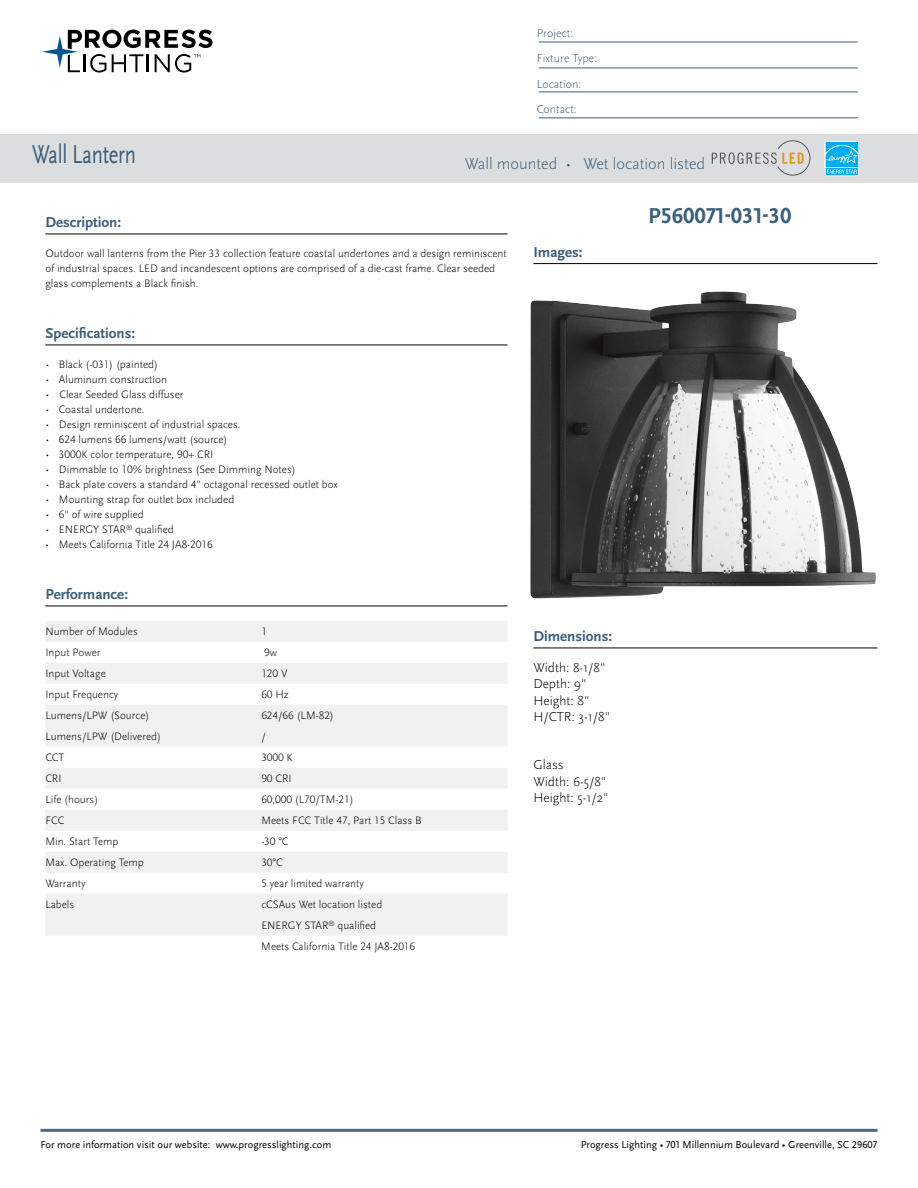
<style>
.page{position:relative;width:918px;height:1188px;background:#fff}
.page>*{position:absolute;margin:0;border:0;box-sizing:border-box;transform-origin:0 0}
.t1{font:27px "Scala Sans Pro";letter-spacing:-.01em;color:#3b5e7b;scale:.76 1}
.t2{font:700 22.5px "Scala Sans Pro";color:#3b5e7b}
.t3{font:300 16.5px "Scala Sans Pro";color:#3b5e7b}
.t4{font:700 15px "Scala Sans Pro";color:#3b5e7b}
.t5{font:300 13.5px/16.2px "Scala Sans Pro";color:#000}
.t6{font:300 12px/25.5px "Scala Sans Pro";color:#3b5e7b}
.t7{font:300 11.25px/15px "Scala Sans Pro";color:#000}
.t8{font:10.5px "Scala Sans Pro";color:#000}
</style>
<div class="page">
<svg style="left:42px;top:30px;width:170px;height:43px"></svg>
<hr style="left:40px;top:1129px;width:838px;height:3px;background:#4c6884">
<hr style="left:539px;top:42px;width:319px;height:1px;background:#3b5e7b">
<hr style="left:539px;top:68px;width:319px;height:1px;background:#3b5e7b">
<hr style="left:539px;top:92px;width:319px;height:1px;background:#3b5e7b">
<hr style="left:539px;top:118px;width:319px;height:1px;background:#3b5e7b">
<hr style="left:533px;top:263px;width:344px;height:1px;background:#000">
<hr style="left:45px;top:234px;width:463px;height:1px;background:#000">
<hr style="left:45px;top:345px;width:463px;height:1px;background:#000">
<hr style="left:45px;top:606px;width:463px;height:1px;background:#000">
<div style="left:45px;top:621px;width:463px;height:21px;background:#f1f1f2"></div>
<div style="left:45px;top:663px;width:463px;height:21px;background:#f1f1f2"></div>
<div style="left:45px;top:705px;width:463px;height:21px;background:#f1f1f2"></div>
<div style="left:45px;top:726px;width:463px;height:21px;background:#f1f1f2"></div>
<div style="left:45px;top:768px;width:463px;height:21px;background:#f1f1f2"></div>
<div style="left:45px;top:810px;width:463px;height:21px;background:#f1f1f2"></div>
<div style="left:45px;top:852px;width:463px;height:21px;background:#f1f1f2"></div>
<div style="left:45px;top:894px;width:463px;height:21px;background:#f1f1f2"></div>
<div style="left:45px;top:915px;width:463px;height:21px;background:#f1f1f2"></div>
<div style="left:0;top:134px;width:918px;height:49px;background:#dcddde"></div>
<img style="left:530px;top:291px;width:346px;height:308px">
<svg style="left:712px;top:141px;width:98px;height:34px"></svg>
<hr style="left:533px;top:648px;width:344px;height:1px;background:#000">
<div style="left:825px;top:141px;width:34px;height:27px;background:#f2fafe"></div>
<svg style="left:825px;top:142px;width:34px;height:34px"></svg>
<p class="t6" style="left:537px;top:20px;width:62px">Project:<br>Fixture Type:<br>Location:<br>Contact:</p>
<h1 class="t1" style="left:32px;top:139px;width:138px">Wall Lantern</h1>
<h3 class="t3" style="left:465px;top:154px;width:242px">Wall mounted • Wet location listed</h3>
<h2 class="t2" style="left:648px;top:202px;width:145px">P560071-031-30</h2>
<h3 class="t4" style="left:45px;top:213px;width:77px">Description:</h3>
<p class="t7" style="left:45px;top:246px;width:463px">Outdoor wall lanterns from the Pier 33 collection feature coastal undertones and a design reminiscent of industrial spaces. LED and incandescent options are comprised of a die-cast frame. Clear seeded glass complements a Black finish.</p>
<h3 class="t4" style="left:45px;top:324px;width:91px">Specifications:</h3>
<p class="t7" style="left:45px;top:357px;width:114px">• Black (-031) (painted)</p>
<p class="t7" style="left:45px;top:372px;width:123px">• Aluminum construction</p>
<p class="t7" style="left:45px;top:387px;width:140px">• Clear Seeded Glass diffuser</p>
<p class="t7" style="left:45px;top:402px;width:101px">• Coastal undertone.</p>
<p class="t7" style="left:45px;top:417px;width:197px">• Design reminiscent of industrial spaces.</p>
<p class="t7" style="left:45px;top:432px;width:184px">• 624 lumens 66 lumens/watt (source)</p>
<p class="t7" style="left:45px;top:447px;width:170px">• 3000K color temperature, 90+ CRI</p>
<p class="t7" style="left:45px;top:462px;width:252px">• Dimmable to 10% brightness (See Dimming Notes)</p>
<p class="t7" style="left:45px;top:477px;width:294px">• Back plate covers a standard 4" octagonal recessed outlet box</p>
<p class="t7" style="left:45px;top:492px;width:190px">• Mounting strap for outlet box included</p>
<p class="t7" style="left:45px;top:507px;width:100px">• 6" of wire supplied</p>
<p class="t7" style="left:45px;top:522px;width:130px">• ENERGY STAR<sup>®</sup> qualified</p>
<p class="t7" style="left:45px;top:537px;width:169px">• Meets California Title 24 JA8-2016</p>
<h3 class="t4" style="left:45px;top:585px;width:84px">Performance:</h3>
<p class="t7" style="left:45px;top:624px;width:94px">Number of Modules</p>
<p class="t7" style="left:261px;top:624px;width:7px">1</p>
<p class="t7" style="left:45px;top:645px;width:57px">Input Power</p>
<p class="t7" style="left:264px;top:645px;width:14px">9w</p>
<p class="t7" style="left:45px;top:666px;width:62px">Input Voltage</p>
<p class="t7" style="left:261px;top:666px;width:28px">120 V</p>
<p class="t7" style="left:45px;top:687px;width:74px">Input Frequency</p>
<p class="t7" style="left:261px;top:687px;width:29px">60 Hz</p>
<p class="t7" style="left:45px;top:708px;width:106px">Lumens/LPW (Source)</p>
<p class="t7" style="left:261px;top:708px;width:74px">624/66 (LM-82)</p>
<p class="t7" style="left:45px;top:729px;width:117px">Lumens/LPW (Delivered)</p>
<p class="t7" style="left:261px;top:729px;width:6px">/</p>
<p class="t7" style="left:45px;top:750px;width:21px">CCT</p>
<p class="t7" style="left:261px;top:750px;width:33px">3000 K</p>
<p class="t7" style="left:45px;top:771px;width:18px">CRI</p>
<p class="t7" style="left:261px;top:771px;width:32px">90 CRI</p>
<p class="t7" style="left:45px;top:792px;width:54px">Life (hours)</p>
<p class="t7" style="left:261px;top:792px;width:94px">60,000 (L70/TM-21)</p>
<p class="t7" style="left:45px;top:813px;width:21px">FCC</p>
<p class="t7" style="left:261px;top:813px;width:162px">Meets FCC Title 47, Part 15 Class B</p>
<p class="t7" style="left:45px;top:834px;width:75px">Min. Start Temp</p>
<p class="t7" style="left:261px;top:834px;width:29px">-30 °C</p>
<p class="t7" style="left:45px;top:855px;width:100px">Max. Operating Temp</p>
<p class="t7" style="left:261px;top:855px;width:23px">30°C</p>
<p class="t7" style="left:45px;top:876px;width:42px">Warranty</p>
<p class="t7" style="left:261px;top:876px;width:104px">5 year limited warranty</p>
<p class="t7" style="left:45px;top:897px;width:30px">Labels</p>
<p class="t7" style="left:261px;top:894px;width:155px;line-height:21px">cCSAus Wet location listed<br>ENERGY STAR<sup>®</sup> qualified<br>Meets California Title 24 JA8-2016</p>
<h3 class="t4" style="left:533px;top:243px;width:51px">Images:</h3>
<h3 class="t4" style="left:533px;top:627px;width:80px">Dimensions:</h3>
<p class="t5" style="left:533px;top:660px;width:78px">Width: 8-1/8"<br>Depth: 9"<br>Height: 8"<br>H/CTR: 3-1/8"</p>
<p class="t5" style="left:533px;top:757px;width:77px">Glass<br>Width: 6-5/8"<br>Height: 5-1/2"</p>
<p class="t8" style="left:40px;top:1139px;width:292px">For more information visit our website: www.progresslighting.com</p>
<p class="t8" style="left:581px;top:1138px;width:298px">Progress Lighting • 701 Millennium Boulevard • Greenville, SC 29607</p>
</div>
